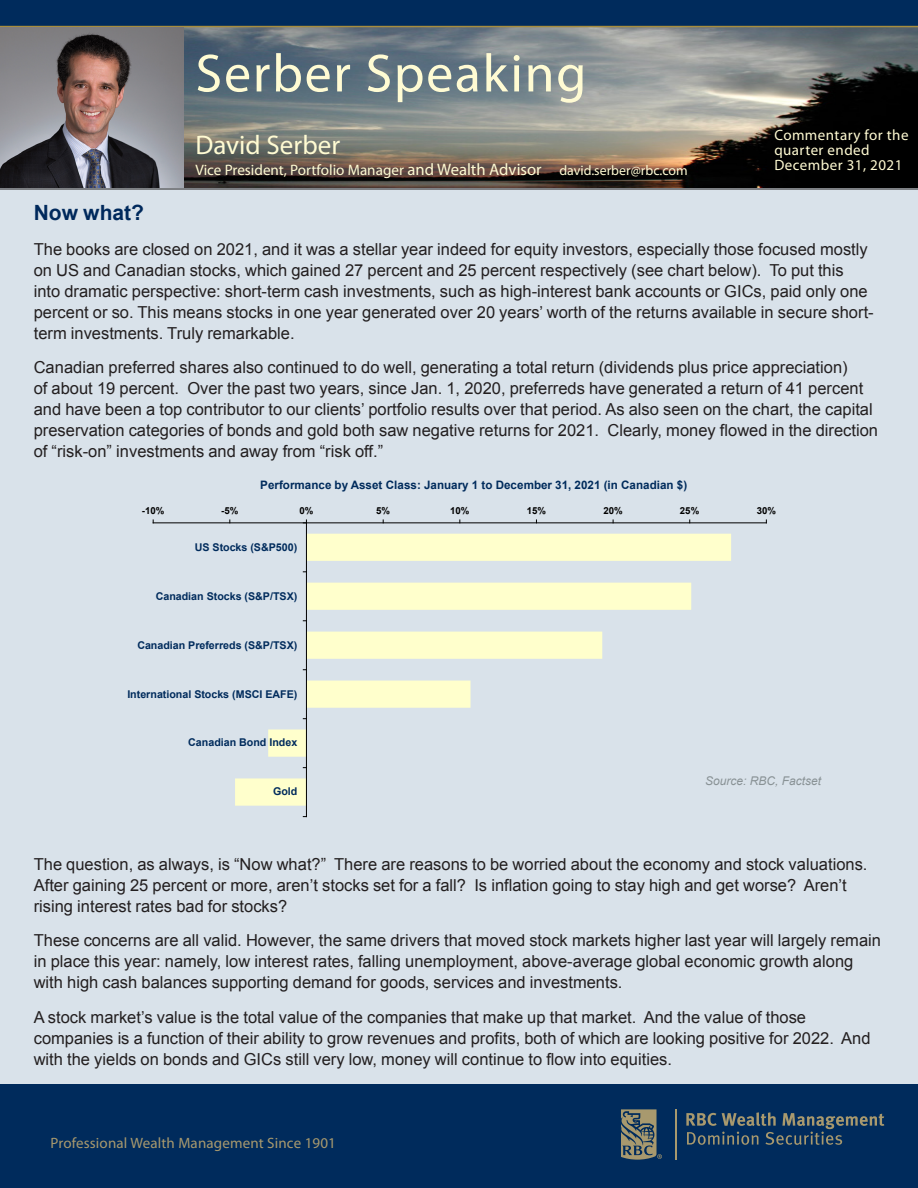
<style>
.page{position:relative;width:918px;height:1188px;background:#fff}
.page>*{position:absolute;margin:0;border:0;box-sizing:border-box;transform-origin:0 0}
.t1{font:54px "Myriad Pro";letter-spacing:.03em;color:#fffbd3}
.t2{font:27px "Myriad Pro";color:#fffbd3}
.Serber_Body_Copy{font:700 21px "Arial";color:#00295c}
.Serber_Body_Copy-2{font:16.5px/21px "Arial";color:#231f20}
.t3{font:15.15px "Myriad Pro";color:#fffbd3}
.t4{font:15px/15px "Myriad Pro";letter-spacing:.03em;color:#fffbd3}
.t5{font:15px "Myriad Pro";letter-spacing:.01em;color:#a8996e}
.t6{font:italic 12px "Arial";color:#899295}
.t7{font:700 11.7px "Arial";letter-spacing:.005em;color:#002b5c}
.t8{font:700 10.65px "Arial";color:#002b5c}
.t9{font:700 9.6px "Arial";color:#000}
.s1{font-size:16.65px}
.s2{font-size:13.8px}
</style>
<div class="page">
<img style="left:183px;top:28px;width:735px;height:160px">
<div style="left:0;top:188px;width:918px;height:955px;background:#d9e2ea"></div>
<div style="left:0;top:0;width:918px;height:27px;background:#002b5c"></div>
<hr style="left:0;top:26px;width:918px;height:1px;background:#a78d3e">
<hr style="left:0;top:189px;width:918px;height:1px;background:#231f20">
<div style="left:0;top:1084px;width:918px;height:104px;background:#002b5c"></div>
<img style="left:0;top:28px;width:183px;height:160px">
<hr style="left:676px;top:1109px;width:1px;height:51px;background:#a8996e">
<svg style="left:686px;top:1112px;width:198px;height:33px"></svg>
<svg style="left:621px;top:1109px;width:41px;height:51px"></svg>
<svg style="left:235px;top:534px;width:496px;height:272px"></svg>
<hr style="left:153px;top:523px;width:613px;height:1px;background:#000">
<hr style="left:306px;top:523px;width:1px;height:294px;background:#000">
<p class="Serber_Body_Copy" style="left:34px;top:199px;width:112px">Now what?</p>
<p class="t1" style="left:195px;top:40px;width:392px">Serber Speaking</p>
<p class="t2" style="left:195px;top:129px;width:146px">David Serber</p>
<p class="t3" style="left:195px;top:161px;width:494px">Vice President, Portfolio Manager <span class="s1">and Wealth Advisor</span> <span class="s2">david.serber@rbc.com</span></p>
<p class="t4" style="left:774px;top:127px;width:136px">Commentary for the quarter ended</p>
<p class="t4" style="left:774px;top:157px;width:130px">December 31, 2021</p>
<p class="Serber_Body_Copy-2" style="left:34px;top:239px;width:841px">The books are closed on 2021, and it was a stellar year indeed for equity investors, especially those focused mostly on US and Canadian stocks, which gained 27 percent and 25 percent respectively (see chart below). To put this into dramatic perspective: short-term cash investments, such as high-interest bank accounts or GICs, paid only one percent or so. This means stocks in one year generated over 20 years’ worth of the returns available in secure short&shy;term investments. Truly remarkable.</p>
<p class="Serber_Body_Copy-2" style="left:34px;top:357px;width:846px">Canadian preferred shares also continued to do well, generating a total return (dividends plus price appreciation)<br>of about 19 percent. Over the past two years, since Jan. 1, 2020, preferreds have generated a return of 41 percent and have been a top contributor to our clients’ portfolio results over that period. As also seen on the chart, the capital preservation categories of bonds and gold both saw negative returns for 2021. Clearly, money flowed in the direction of “risk-on” investments and away from “risk off.”</p>
<p class="t7" style="left:260px;top:477px;width:428px">Performance by Asset Class: January 1 to December 31, 2021 (in Canadian $)</p>
<p class="t9" style="left:142px;top:504px;width:24px">-10%</p>
<p class="t9" style="left:221px;top:504px;width:19px">-5%</p>
<p class="t9" style="left:299px;top:504px;width:15px">0%</p>
<p class="t9" style="left:376px;top:504px;width:15px">5%</p>
<p class="t9" style="left:450px;top:504px;width:21px">10%</p>
<p class="t9" style="left:527px;top:504px;width:21px">15%</p>
<p class="t9" style="left:603px;top:504px;width:21px">20%</p>
<p class="t9" style="left:680px;top:504px;width:21px">25%</p>
<p class="t9" style="left:757px;top:504px;width:21px">30%</p>
<p class="t8" style="left:195px;top:540px;width:104px">US Stocks (S&amp;P500)</p>
<p class="t8" style="left:156px;top:589px;width:143px">Canadian Stocks (S&amp;P/TSX)</p>
<p class="t8" style="left:137px;top:638px;width:161px">Canadian Preferreds (S&amp;P/TSX)</p>
<p class="t8" style="left:127px;top:687px;width:171px">International Stocks (MSCI EAFE)</p>
<p class="t8" style="left:188px;top:736px;width:110px">Canadian Bond Index</p>
<p class="t8" style="left:273px;top:785px;width:26px">Gold</p>
<p class="t6" style="left:705px;top:773px;width:118px">Source: RBC, Factset</p>
<p class="Serber_Body_Copy-2" style="left:34px;top:854px;width:835px">The question, as always, is “Now what?” There are reasons to be worried about the economy and stock valuations.<br>After gaining 25 percent or more, aren’t stocks set for a fall? Is inflation going to stay high and get worse? Aren’t rising interest rates bad for stocks?</p>
<p class="Serber_Body_Copy-2" style="left:34px;top:930px;width:849px">These concerns are all valid. However, the same drivers that moved stock markets higher last year will largely remain in place this year: namely, low interest rates, falling unemployment, above-average global economic growth along with high cash balances supporting demand for goods, services and investments.</p>
<p class="Serber_Body_Copy-2" style="left:34px;top:1007px;width:838px">A stock market’s value is the total value of the companies that make up that market. And the value of those companies is a function of their ability to grow revenues and profits, both of which are looking positive for 2022. And with the yields on bonds and GICs still very low, money will continue to flow into equities.</p>
<p class="t5" style="left:51px;top:1134px;width:287px">Professional Wealth Management Since 1901</p>
</div>
